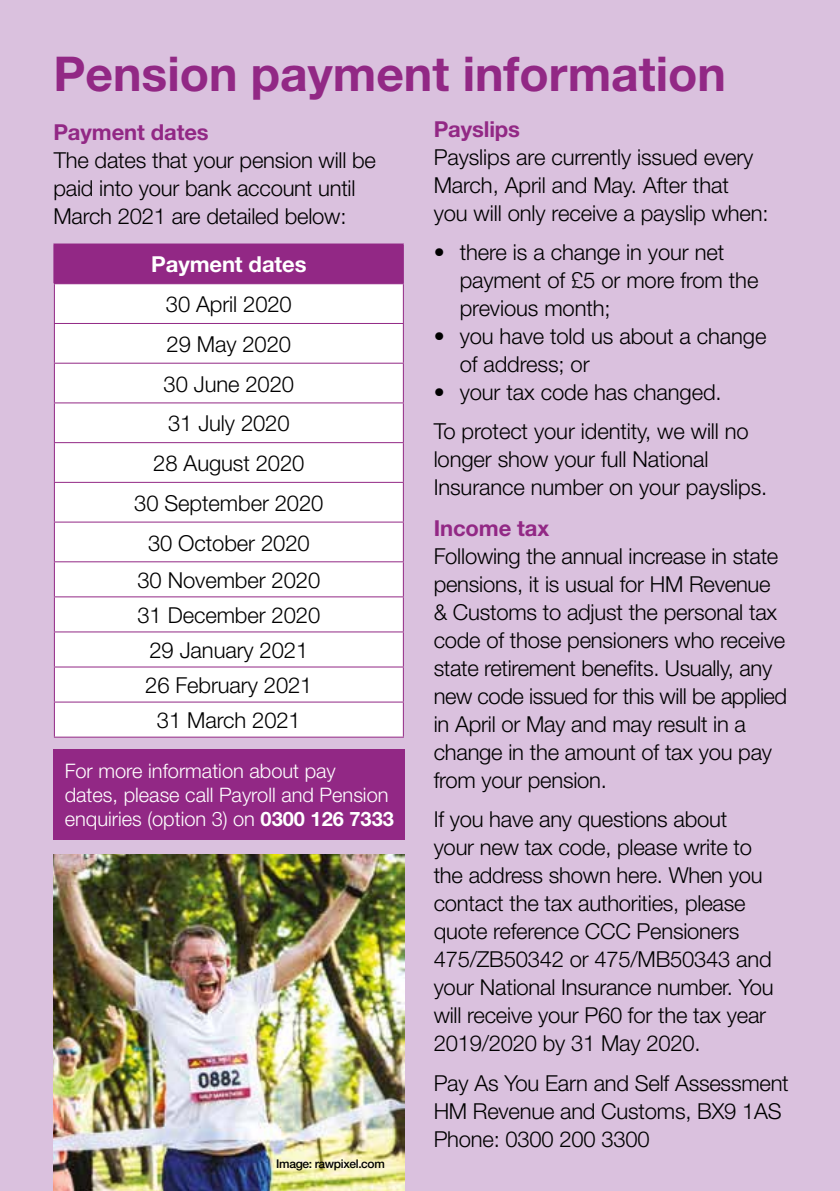
<style>
.page{position:relative;width:840px;height:1191px;background:#fff}
.page>*{position:absolute;margin:0;border:0;box-sizing:border-box;transform-origin:0 0}
.t1{font:700 48px "Helvetica Neue LT";color:#922885}
.t2{font:300 22px/28px "Helvetica Neue LT";letter-spacing:-.01em;color:#000}
.t3{font:700 22px "Helvetica Neue LT";letter-spacing:-.005em;color:#922885}
.t4{font:700 22px "Helvetica Neue LT";letter-spacing:-.005em;color:#fff}
.t5{font:300 20px/24px "Helvetica Neue LT";color:#fff}
.t6{font:500 12px "Helvetica Neue LT";letter-spacing:-.03em;color:#000}
.s1{font-weight:700}
</style>
<div class="page">
<div style="left:0;top:0;width:839px;height:1191px;background:#dac1de"></div>
<img style="left:53px;top:854px;width:351px;height:337px">
<div style="left:54px;top:244px;width:349px;height:40px;background:#922885"></div>
<div style="left:55px;top:285px;width:347px;height:451px;background:#fff"></div>
<hr style="left:53px;top:243px;width:350px;height:1px;background:#922885">
<hr style="left:54px;top:284px;width:1px;height:39px;background:#922885">
<hr style="left:402px;top:284px;width:1px;height:39px;background:#922885">
<hr style="left:54px;top:324px;width:1px;height:39px;background:#922885">
<hr style="left:402px;top:324px;width:1px;height:39px;background:#922885">
<hr style="left:54px;top:364px;width:1px;height:38px;background:#922885">
<hr style="left:402px;top:364px;width:1px;height:38px;background:#922885">
<hr style="left:54px;top:403px;width:1px;height:39px;background:#922885">
<hr style="left:402px;top:403px;width:1px;height:39px;background:#922885">
<hr style="left:54px;top:443px;width:1px;height:39px;background:#922885">
<hr style="left:402px;top:443px;width:1px;height:39px;background:#922885">
<hr style="left:54px;top:483px;width:1px;height:38px;background:#922885">
<hr style="left:402px;top:483px;width:1px;height:38px;background:#922885">
<hr style="left:54px;top:522px;width:1px;height:39px;background:#922885">
<hr style="left:402px;top:522px;width:1px;height:39px;background:#922885">
<hr style="left:54px;top:562px;width:1px;height:34px;background:#922885">
<hr style="left:402px;top:562px;width:1px;height:34px;background:#922885">
<hr style="left:54px;top:597px;width:1px;height:34px;background:#922885">
<hr style="left:402px;top:597px;width:1px;height:34px;background:#922885">
<hr style="left:54px;top:632px;width:1px;height:34px;background:#922885">
<hr style="left:402px;top:632px;width:1px;height:34px;background:#922885">
<hr style="left:54px;top:667px;width:1px;height:34px;background:#922885">
<hr style="left:402px;top:667px;width:1px;height:34px;background:#922885">
<hr style="left:54px;top:702px;width:1px;height:34px;background:#922885">
<hr style="left:402px;top:702px;width:1px;height:34px;background:#922885">
<hr style="left:53px;top:244px;width:2px;height:39px;background:#922885">
<hr style="left:54px;top:323px;width:349px;height:1px;background:#922885">
<hr style="left:54px;top:363px;width:349px;height:1px;background:#922885">
<hr style="left:54px;top:402px;width:349px;height:1px;background:#922885">
<hr style="left:54px;top:442px;width:349px;height:1px;background:#922885">
<hr style="left:54px;top:482px;width:349px;height:1px;background:#922885">
<hr style="left:54px;top:521px;width:349px;height:1px;background:#922885">
<hr style="left:54px;top:561px;width:349px;height:1px;background:#922885">
<hr style="left:54px;top:596px;width:349px;height:1px;background:#922885">
<hr style="left:54px;top:631px;width:349px;height:1px;background:#922885">
<hr style="left:54px;top:666px;width:349px;height:1px;background:#922885">
<hr style="left:54px;top:701px;width:349px;height:1px;background:#922885">
<hr style="left:54px;top:736px;width:349px;height:1px;background:#922885">
<div style="left:53px;top:749px;width:352px;height:91px;background:#922885"></div>
<h1 class="t1" style="left:53px;top:44px;width:673px">Pension payment information</h1>
<p class="t3" style="left:53px;top:119px;width:157px">Payment dates</p>
<p class="t2" style="left:53px;top:146px;width:324px">The dates that your pension will be paid into your bank account until<br>March 2021 are detailed below:</p>
<p class="t4" style="left:151px;top:251px;width:157px">Payment dates</p>
<p class="t2" style="left:134px;top:284px;width:191px;line-height:39.8px;text-align:center">30 April 2020<br>29 May 2020<br>30 June 2020<br>31 July 2020<br>28 August 2020<br>30 September 2020<br>30 October 2020</p>
<p class="t2" style="left:137px;top:562px;width:184px;line-height:35px;text-align:center">30 November 2020<br>31 December 2020<br>29 January 2021<br>26 February 2021<br>31 March 2021</p>
<p class="t5" style="left:65px;top:758px;width:330px">For more information about pay dates, please call Payroll and Pension enquiries (option 3) on <span class="s1">0300 126 7333</span></p>
<p class="t3" style="left:433px;top:115px;width:88px">Payslips</p>
<p class="t2" style="left:433px;top:142px;width:336px">Payslips are currently issued every<br>March, April and May. After that<br>you will only receive a payslip when:</p>
<p class="t2" style="left:459px;top:238px;width:300px;text-indent:-26px">• there is a change in your net payment of £5 or more from the previous month;</p>
<p class="t2" style="left:459px;top:322px;width:308px;text-indent:-26px">• you have told us about a change of address; or</p>
<p class="t2" style="left:433px;top:372px;width:316px;line-height:39.4px">• your tax code has changed.<br>To protect your identity, we will no</p>
<p class="t2" style="left:433px;top:445px;width:335px">longer show your full National<br>Insurance number on your payslips.</p>
<p class="t3" style="left:433px;top:514px;width:117px">Income tax</p>
<p class="t2" style="left:433px;top:541px;width:355px">Following the annual increase in state pensions, it is usual for HM Revenue &amp; Customs to adjust the personal tax code of those pensioners who receive state retirement benefits. Usually, any new code issued for this will be applied in April or May and may result in a change in the amount of tax you pay from your pension.</p>
<p class="t2" style="left:433px;top:805px;width:341px">If you have any questions about<br>your new tax code, please write to the address shown here. When you contact the tax authorities, please quote reference CCC Pensioners<br>475/ZB50342 or 475/MB50343 and your National Insurance number. You will receive your P60 for the tax year<br>2019/2020 by 31 May 2020.</p>
<p class="t2" style="left:433px;top:1068px;width:356px">Pay As You Earn and Self Assessment<br>HM Revenue and Customs, BX9 1AS<br>Phone: 0300 200 3300</p>
<p class="t6" style="left:276px;top:1156px;width:110px">Image: rawpixel.com</p>
</div>
